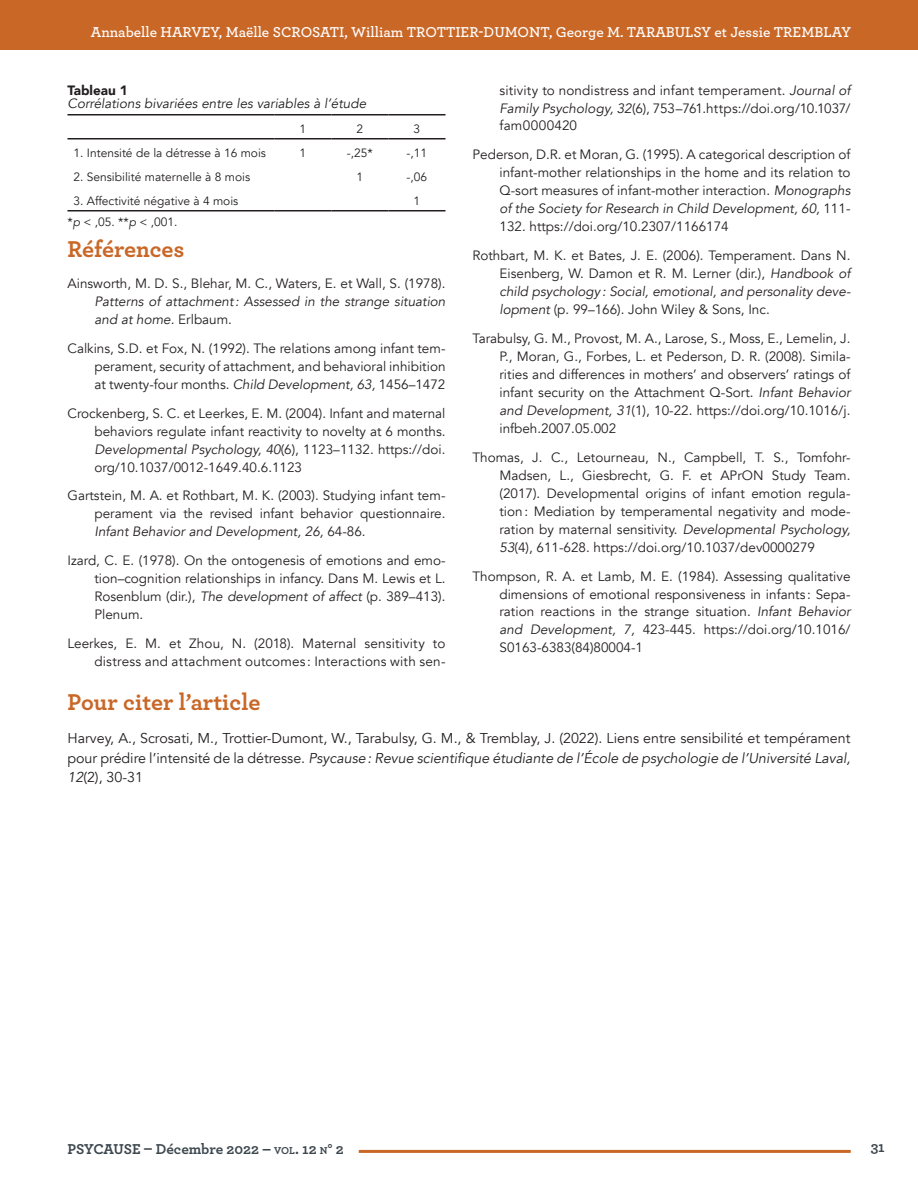
<style>
.page{position:relative;width:918px;height:1188px;background:#fff}
.page>*{position:absolute;margin:0;border:0;box-sizing:border-box;transform-origin:0 0}
.titre_2{font:700 24px "Archer";color:#c96727}
.titre_2_article{font:700 24px "Archer";letter-spacing:-.005em;color:#c96727}
.Entête{font:600 15px "Archer";color:#fff}
.t1{font:700 15px "Archer";letter-spacing:-.005em;color:#3d474e}
.texte_2_colonnes{font:14.25px/19.5px "Avenir";color:#231f20;text-align:justify}
.références{font:13.5px/18px "Avenir";color:#231f20;text-align:justify}
.sous-titre_tableau{font:italic 13.5px "Avenir";color:#231f20}
.Titre_tableau{font:900 13.5px "Avenir";color:#231f20}
.Notes{font:12px "Avenir";color:#231f20}
.sous-titre_tableau-2{font:12px "Avenir";color:#231f20}
.s1{font-style:italic}
.s2{font-size:10.5px}
.s3{font-style:inherit}
</style>
<div class="page">
<hr style="left:359px;top:1150px;width:492px;height:3px;background:#c96727">
<div style="left:0;top:0;width:918px;height:50px;background:#c96727"></div>
<hr style="left:68px;top:210px;width:206px;height:2px;background:#231f20">
<hr style="left:274px;top:210px;width:57px;height:2px;background:#231f20">
<hr style="left:331px;top:210px;width:57px;height:2px;background:#231f20">
<hr style="left:388px;top:210px;width:57px;height:2px;background:#231f20">
<hr style="left:68px;top:114px;width:206px;height:2px;background:#231f20">
<hr style="left:274px;top:114px;width:57px;height:2px;background:#231f20">
<hr style="left:331px;top:114px;width:57px;height:2px;background:#231f20">
<hr style="left:388px;top:114px;width:57px;height:2px;background:#231f20">
<hr style="left:68px;top:138px;width:206px;height:2px;background:#231f20">
<hr style="left:274px;top:138px;width:57px;height:2px;background:#231f20">
<hr style="left:331px;top:138px;width:57px;height:2px;background:#231f20">
<hr style="left:388px;top:138px;width:57px;height:2px;background:#231f20">
<p class="Entête" style="left:91px;top:21px;width:762px">Annabelle HARVEY, Maëlle SCROSATI, William TROTTIER-DUMONT, George M. TARABULSY et Jessie TREMBLAY</p>
<p class="Titre_tableau" style="left:68px;top:78px;width:62px">Tableau 1</p>
<p class="sous-titre_tableau" style="left:68px;top:95px;width:300px">Corrélations bivariées entre les variables à l’étude</p>
<p class="Notes" style="left:300px;top:121px;width:8px">1</p>
<p class="Notes" style="left:357px;top:121px;width:8px">2</p>
<p class="Notes" style="left:414px;top:121px;width:8px">3</p>
<p class="Notes" style="left:74px;top:145px;width:194px">1. Intensité de la détresse à 16 mois</p>
<p class="Notes" style="left:300px;top:145px;width:8px">1</p>
<p class="Notes" style="left:347px;top:145px;width:28px">-,25*</p>
<p class="Notes" style="left:407px;top:145px;width:22px">-,11</p>
<p class="Notes" style="left:74px;top:169px;width:178px">2. Sensibilité maternelle à 8 mois</p>
<p class="Notes" style="left:357px;top:169px;width:8px">1</p>
<p class="Notes" style="left:407px;top:169px;width:22px">-,06</p>
<p class="Notes" style="left:73px;top:193px;width:166px">3. Affectivité négative à 4 mois</p>
<p class="Notes" style="left:414px;top:193px;width:8px">1</p>
<p class="sous-titre_tableau-2" style="left:67px;top:214px;width:112px">*<span class="s1">p</span> &lt; ,05. **<span class="s1">p</span> &lt; ,001.</p>
<p class="titre_2_article" style="left:68px;top:230px;width:119px">Références</p>
<p class="références" style="left:94px;top:275px;width:352px;text-indent:-27px">Ainsworth, M. D. S., Blehar, M. C., Waters, E. et Wall, S. (1978).<br><span class="s1">Patterns of attachment: Assessed in the strange situation and at home.</span> Erlbaum.</p>
<p class="références" style="left:94px;top:339px;width:353px;text-indent:-27px">Calkins, S.D. et Fox, N. (1992). The relations among infant tem&shy;perament, security of attachment, and behavioral inhibition at twenty-four months. <span class="s1">Child Development, 63,</span> 1456–1472</p>
<p class="références" style="left:94px;top:404px;width:353px;text-indent:-27px">Crockenberg, S. C. et Leerkes, E. M. (2004). Infant and maternal behaviors regulate infant reactivity to novelty at 6 months.<br><span class="s1">Developmental Psychology, 40</span>(6), 1123–1132. https://doi. org/10.1037/0012-1649.40.6.1123</p>
<p class="références" style="left:94px;top:487px;width:353px;text-indent:-27px">Gartstein, M. A. et Rothbart, M. K. (2003). Studying infant tem&shy;perament via the revised infant behavior questionnaire.<br><span class="s1">Infant Behavior and Development, 26,</span> 64-86.</p>
<p class="références" style="left:94px;top:552px;width:353px;text-indent:-27px">Izard, C. E. (1978). On the ontogenesis of emotions and emo&shy;tion–cognition relationships in infancy. Dans M. Lewis et L.<br>Rosenblum (dir.), <span class="s1">The development of affect</span> (p. 389–413).<br>Plenum.</p>
<p class="références" style="left:67px;top:635px;width:380px;text-align:right">Leerkes, E. M. et Zhou, N. (2018). Maternal sensitivity to distress and attachment outcomes : Interactions with sen-</p>
<p class="références" style="left:500px;top:81px;width:353px">sitivity to nondistress and infant temperament. <span class="s1">Journal of Family Psychology, 32</span>(6), 753–761.https://doi.org/10.1037/ fam0000420</p>
<p class="références" style="left:500px;top:146px;width:353px;text-indent:-27px">Pederson, D.R. et Moran, G. (1995). A categorical description of infant-mother relationships in the home and its relation to Q-sort measures of infant-mother interaction. <span class="s1">Monographs of the Society for Research in Child Development, 60,</span> 111- 132. https://doi.org/10.2307/1166174</p>
<p class="références" style="left:500px;top:247px;width:353px;text-indent:-27px">Rothbart, M. K. et Bates, J. E. (2006). Temperament. Dans N.<br>Eisenberg, W. Damon et R. M. Lerner (dir.), <span class="s1">Handbook of child psychology : Social, emotional, and personality deve&shy;lopment</span> (p. 99–166). John Wiley &amp; Sons, Inc.</p>
<p class="références" style="left:500px;top:329px;width:352px;text-indent:-27px">Tarabulsy, G. M., Provost, M. A., Larose, S., Moss, E., Lemelin, J.<br>P., Moran, G., Forbes, L. et Pederson, D. R. (2008). Simila&shy;rities and differences in mothers’ and observers’ ratings of infant security on the Attachment Q-Sort. <span class="s1">Infant Behavior and Development, 31</span>(1), 10-22. https://doi.org/10.1016/j. infbeh.2007.05.002</p>
<p class="références" style="left:500px;top:448px;width:353px;text-indent:-27px">Thomas, J. C., Letourneau, N., Campbell, T. S., Tomfohr-Madsen, L., Giesbrecht, G. F. et APrON Study Team. (2017). Developmental origins of infant emotion regula&shy;tion: Mediation by temperamental negativity and mode&shy;ration by maternal sensitivity. <span class="s1">Developmental Psychology, 53</span>(4), 611‑628. https://doi.org/10.1037/dev0000279</p>
<p class="références" style="left:500px;top:567px;width:353px;text-indent:-27px">Thompson, R. A. et Lamb, M. E. (1984). Assessing qualitative dimensions of emotional responsiveness in infants : Sepa&shy;ration reactions in the strange situation. <span class="s1">Infant Behavior and Development, 7,</span> 423-445. https://doi.org/10.1016/ S0163-6383(84)80004-1</p>
<p class="titre_2" style="left:68px;top:683px;width:195px">Pour citer l’article</p>
<p class="texte_2_colonnes" style="left:68px;top:729px;width:785px">Harvey, A., Scrosati, M., Trottier-Dumont, W., Tarabulsy, G. M., &amp; Tremblay, J. (2022). Liens entre sensibilité et tempérament pour prédire l’intensité de la détresse. <span class="s1">Psycause: Revue scientifique étudiante de l’École de psychologie de l’Université Laval, 12</span>(2), 30-31</p>
<p class="t1" style="left:68px;top:1137px;width:278px">PSYCAUSE – Décembre 2022 – <span class="s2">VOL</span><span class="s3">. 12</span> <span class="s2">N</span><span class="s3">° 2</span></p>
<p class="t1" style="left:871px;top:1136px;width:16px">31</p>
</div>
